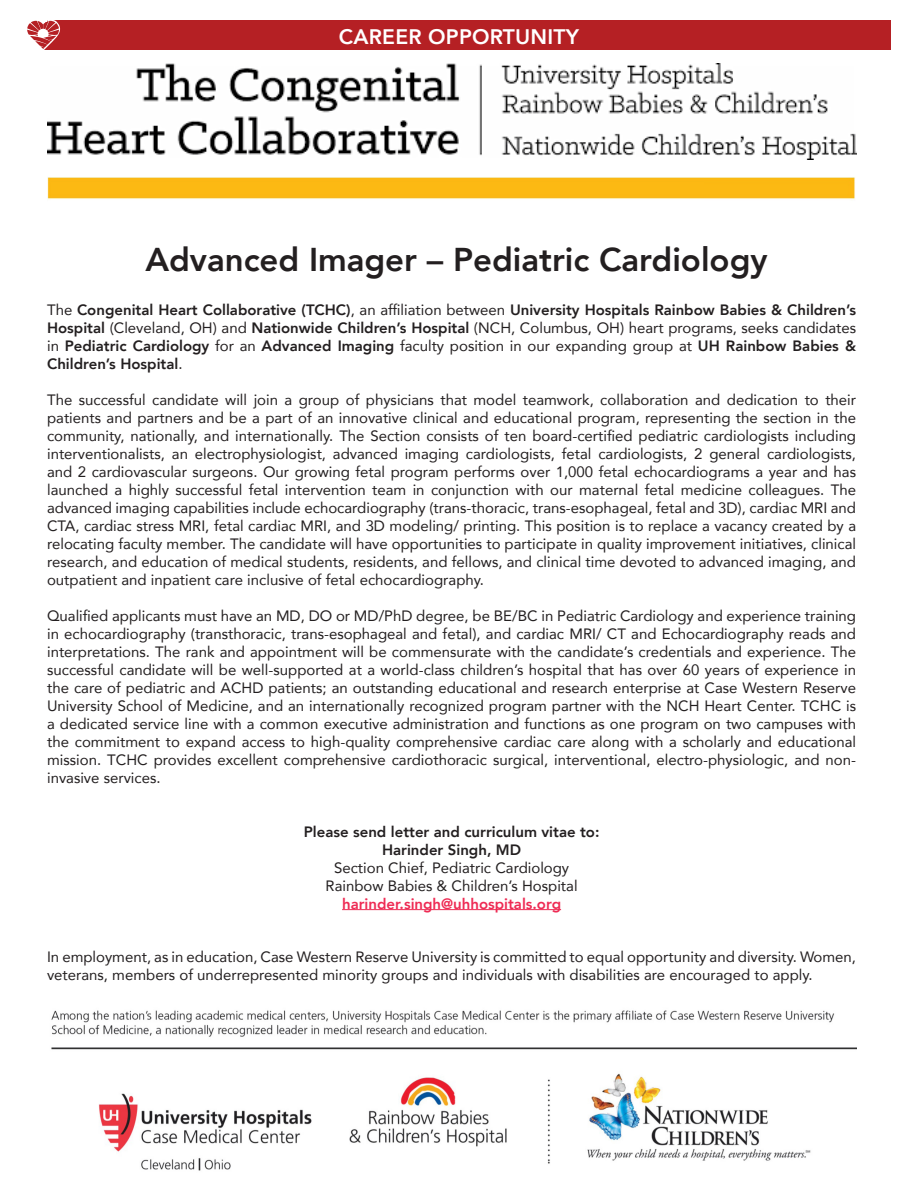
<style>
.page{position:relative;width:918px;height:1188px;background:#fff}
.page>*{position:absolute;margin:0;border:0;box-sizing:border-box;transform-origin:0 0}
.t1{font:800 33px "Avenir";color:#231f20}
.t2{font:800 21px "Avenir";letter-spacing:.01em;color:#fff}
.t3{font:15px/18px "Avenir";color:#231f20;text-align:justify}
.t4{font:800 15px/18px "Avenir";color:#231f20;text-align:justify}
.s1{font-weight:400}
.s2{font-weight:800}
.s3{font-weight:800;color:#ee2b54}
</style>
<div class="page">
<div style="left:43px;top:21px;width:848px;height:29px;background:#b52024"></div>
<svg style="left:27px;top:20px;width:34px;height:30px"></svg>
<hr style="left:342px;top:909px;width:219px;height:1px;background:#ee2b54">
<img style="left:47px;top:64px;width:809px;height:96px">
<img style="left:47px;top:177px;width:658px;height:22px">
<img style="left:705px;top:177px;width:150px;height:22px">
<img style="left:51px;top:1010px;width:805px;height:161px">
<p class="t2" style="left:339px;top:20px;width:242px">CAREER OPPORTUNITY</p>
<p class="t1" style="left:145px;top:233px;width:624px">Advanced Imager – Pediatric Cardiology</p>
<p class="t4" style="left:47px;top:301px;width:811px"><span class="s1">The</span> Congenital Heart Collaborative (TCHC)<span class="s1">, an affiliation between</span> University Hospitals Rainbow Babies &amp; Children’s Hospital <span class="s1">(Cleveland, OH) and</span> Nationwide Children’s Hospital <span class="s1">(NCH, Columbus, OH) heart programs, seeks candidates in</span> Pediatric Cardiology <span class="s1">for an</span> Advanced Imaging <span class="s1">faculty position in our expanding group at</span> UH Rainbow Babies &amp; Children’s Hospital<span class="s1">.</span></p>
<p class="t3" style="left:47px;top:390px;width:811px">The successful candidate will join a group of physicians that model teamwork, collaboration and dedication to their patients and partners and be a part of an innovative clinical and educational program, representing the section in the community, nationally, and internationally. The Section consists of ten board-certified pediatric cardiologists including interventionalists, an electrophysiologist, advanced imaging cardiologists, fetal cardiologists, 2 general cardiologists, and 2 cardiovascular surgeons. Our growing fetal program performs over 1,000 fetal echocardiograms a year and has launched a highly successful fetal intervention team in conjunction with our maternal fetal medicine colleagues. The advanced imaging capabilities include echocardiography (trans-thoracic, trans-esophageal, fetal and 3D), cardiac MRI and CTA, cardiac stress MRI, fetal cardiac MRI, and 3D modeling/ printing. This position is to replace a vacancy created by a relocating faculty member. The candidate will have opportunities to participate in quality improvement initiatives, clinical research, and education of medical students, residents, and fellows, and clinical time devoted to advanced imaging, and outpatient and inpatient care inclusive of fetal echocardiography.</p>
<p class="t3" style="left:47px;top:606px;width:811px">Qualified applicants must have an MD, DO or MD/PhD degree, be BE/BC in Pediatric Cardiology and experience training in echocardiography (transthoracic, trans-esophageal and fetal), and cardiac MRI/ CT and Echocardiography reads and interpretations. The rank and appointment will be commensurate with the candidate’s credentials and experience. The successful candidate will be well-supported at a world-class children’s hospital that has over 60 years of experience in the care of pediatric and ACHD patients; an outstanding educational and research enterprise at Case Western Reserve University School of Medicine, and an internationally recognized program partner with the NCH Heart Center. TCHC is a dedicated service line with a common executive administration and functions as one program on two campuses with the commitment to expand access to high-quality comprehensive cardiac care along with a scholarly and educational mission. TCHC provides excellent comprehensive cardiothoracic surgical, interventional, electro-physiologic, and non&shy;invasive services.</p>
<p class="t3" style="left:304px;top:822px;width:297px;text-align:center"><span class="s2">Please send letter and curriculum vitae to:<br>Harinder Singh, MD<br></span>Section Chief, Pediatric Cardiology Rainbow Babies &amp; Children’s Hospital <span class="s3">harinder.singh@uhhospitals.org</span></p>
<p class="t3" style="left:47px;top:948px;width:811px">In employment, as in education, Case Western Reserve University is committed to equal opportunity and diversity. Women, veterans, members of underrepresented minority groups and individuals with disabilities are encouraged to apply.</p>
</div>
